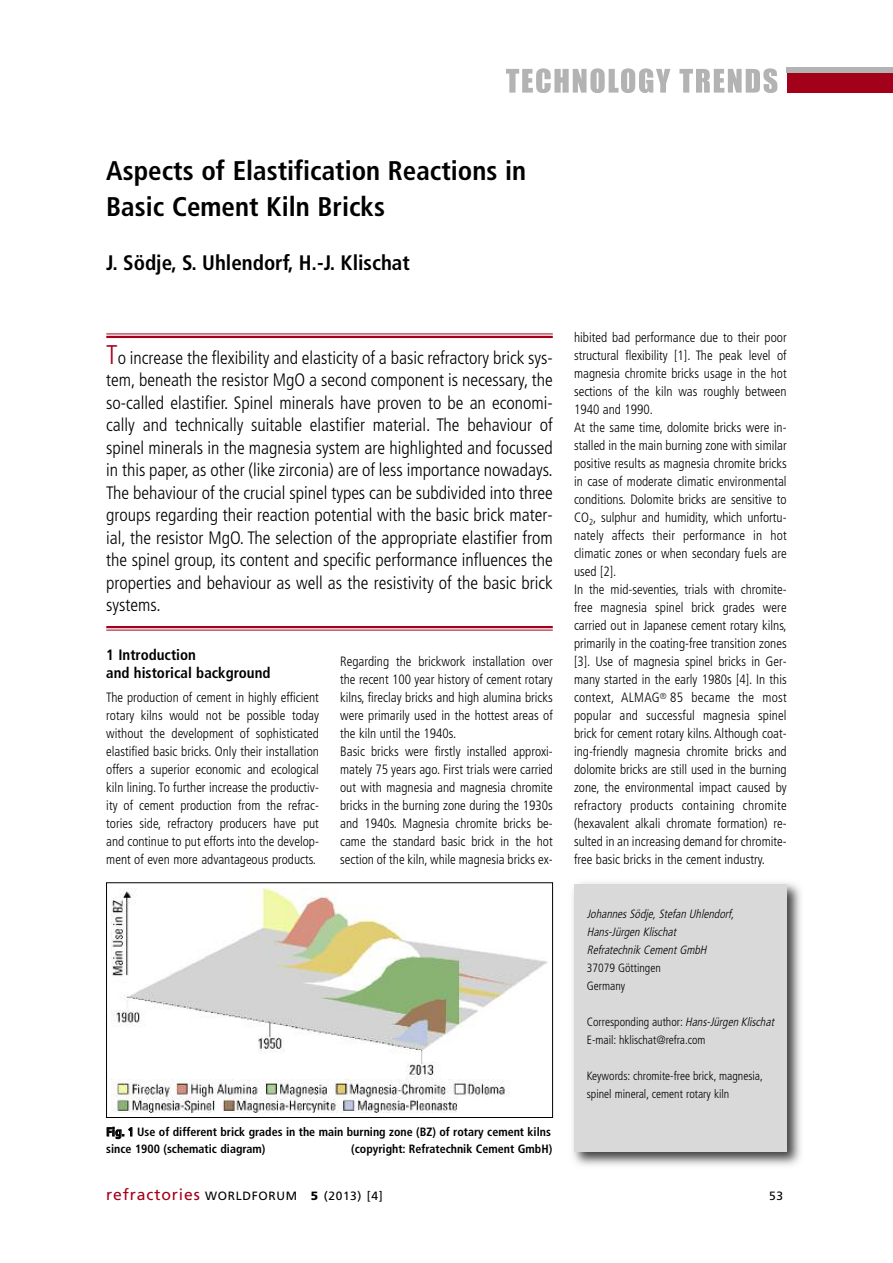
<style>
.page{position:relative;width:893px;height:1263px;background:#fff}
.page>*{position:absolute;margin:0;border:0;box-sizing:border-box;transform-origin:0 0}
.t1{font:700 condensed 27px/36px "Frutiger";color:#000}
.t2{font:700 condensed 21px "Frutiger";color:#000}
.t3{font:300 condensed 18px/22.5px "Frutiger";color:#000;text-align:justify}
.t4{font:700 condensed 15px/18px "Frutiger";color:#000}
.t5{font:300 condensed 13.5px/18px "Frutiger";color:#000}
.t6{font:300 condensed 12px/18px "Frutiger";color:#000}
.t7{font:700 condensed 12px/16.5px "Frutiger";color:#000}
.t8{font:italic 300 condensed 12px/18px "Frutiger";color:#000}
.t9{font:12px "Frutiger";letter-spacing:.055em;color:#000}
.s1{font-size:27px;color:#a30019}
.s2{font-style:italic}
.s3{font-size:15.75px;color:#a30019}
.s4{font-weight:900}
</style>
<div class="page">
<div style="left:787px;top:73px;width:106px;height:20px;background:#a30019"></div>
<div style="left:787px;top:68px;width:106px;height:5px;background:#b3b3b3"></div>
<svg style="left:506px;top:68px;width:253px;height:25px"></svg>
<img style="left:572px;top:882px;width:229px;height:284px">
<div style="left:574px;top:884px;width:213px;height:268px;background:#d9d9d9"></div>
<hr style="left:106px;top:334px;width:447px;height:1px;background:#a30019">
<hr style="left:106px;top:336px;width:447px;height:2px;background:#a30019">
<hr style="left:106px;top:626px;width:447px;height:2px;background:#a30019">
<hr style="left:106px;top:630px;width:447px;height:1px;background:#a30019">
<img style="left:112px;top:888px;width:435px;height:224px">
<div style="left:106px;top:882px;width:447px;height:236px;border:1px solid #000"></div>
<h1 class="t1" style="left:106px;top:155px;width:421px">Aspects of Elastification Reactions in<br>Basic Cement Kiln Bricks</h1>
<h2 class="t2" style="left:106px;top:254px;width:305px">J. Södje, S. Uhlendorf, H.-J. Klischat</h2>
<p class="t3" style="left:106px;top:347px;width:448px"><span class="s1">T</span>o increase the flexibility and elasticity of a basic refractory brick sys&shy;tem, beneath the resistor MgO a second component is necessary, the so-called elastifier. Spinel minerals have proven to be an economi&shy;cally and technically suitable elastifier material. The behaviour of spinel minerals in the magnesia system are highlighted and focussed in this paper, as other (like zirconia) are of less importance nowadays.<br>The behaviour of the crucial spinel types can be subdivided into three groups regarding their reaction potential with the basic brick mater&shy;ial, the resistor MgO. The selection of the appropriate elastifier from the spinel group, its content and specific performance influences the properties and behaviour as well as the resistivity of the basic brick systems.</p>
<p class="t4" style="left:106px;top:647px;width:166px">1 Introduction<br>and historical background</p>
<p class="t5" style="left:106px;top:689px;width:214px;text-align:justify">The production of cement in highly efficient rotary kilns would not be possible today without the development of sophisticated elastified basic bricks. Only their installation offers a superior economic and ecological kiln lining. To further increase the productiv&shy;ity of cement production from the refrac&shy;tories side, refractory producers have put and continue to put efforts into the develop&shy;ment of even more advantageous products.</p>
<p class="t5" style="left:340px;top:653px;width:214px">Regarding the brickwork installation over the recent 100 year history of cement rotary kilns, fireclay bricks and high alumina bricks were primarily used in the hottest areas of the kiln until the 1940s.<br>Basic bricks were firstly installed approxi&shy;mately 75 years ago. First trials were carried out with magnesia and magnesia chromite bricks in the burning zone during the 1930s and 1940s. Magnesia chromite bricks be&shy;came the standard basic brick in the hot section of the kiln, while magnesia bricks ex-</p>
<p class="t7" style="left:106px;top:1125px;width:446px">Fig. 1 Use of different brick grades in the main burning zone (BZ) of rotary cement kilns since 1900 (schematic diagram)</p>
<p class="t7" style="left:351px;top:1141px;width:202px">(copyright: Refratechnik Cement GmbH)</p>
<p class="t5" style="left:574px;top:329px;width:214px">hibited bad performance due to their poor structural flexibility [1]. The peak level of magnesia chromite bricks usage in the hot sections of the kiln was roughly between 1940 and 1990.<br>At the same time, dolomite bricks were in&shy;stalled in the main burning zone with similar positive results as magnesia chromite bricks in case of moderate climatic environmental conditions. Dolomite bricks are sensitive to CO<sub>2</sub>, sulphur and humidity, which unfortu&shy;nately affects their performance in hot climatic zones or when secondary fuels are used [2].<br>In the mid-seventies, trials with chromite&shy;free magnesia spinel brick grades were carried out in Japanese cement rotary kilns, primarily in the coating-free transition zones [3]. Use of magnesia spinel bricks in Ger&shy;many started in the early 1980s [4]. In this context, ALMAG<sup>®</sup> 85 became the most popular and successful magnesia spinel brick for cement rotary kilns. Although coat&shy;ing-friendly magnesia chromite bricks and dolomite bricks are still used in the burning zone, the environmental impact caused by refractory products containing chromite (hexavalent alkali chromate formation) re&shy;sulted in an increasing demand for chromite&shy;free basic bricks in the cement industry.</p>
<p class="t8" style="left:587px;top:906px;width:151px">Johannes Södje, Stefan Uhlendorf,<br>Hans-Jürgen Klischat<br>Refratechnik Cement GmbH</p>
<p class="t6" style="left:587px;top:960px;width:76px">37079 Göttingen<br>Germany</p>
<p class="t6" style="left:587px;top:1014px;width:191px">Corresponding author: <span class="s2">Hans-JürgenKlischat<br></span>E-mail: hklischat@refra.com</p>
<p class="t6" style="left:587px;top:1068px;width:178px">Keywords: chromite-free brick, magnesia, spinel mineral, cement rotary kiln</p>
<p class="t9" style="left:106px;top:1191px;width:278px"><span class="s3">refractories</span> WORLDFORUM <span class="s4">5</span> (2013) [4]</p>
<p class="t9" style="left:769px;top:1191px;width:16px">53</p>
</div>
